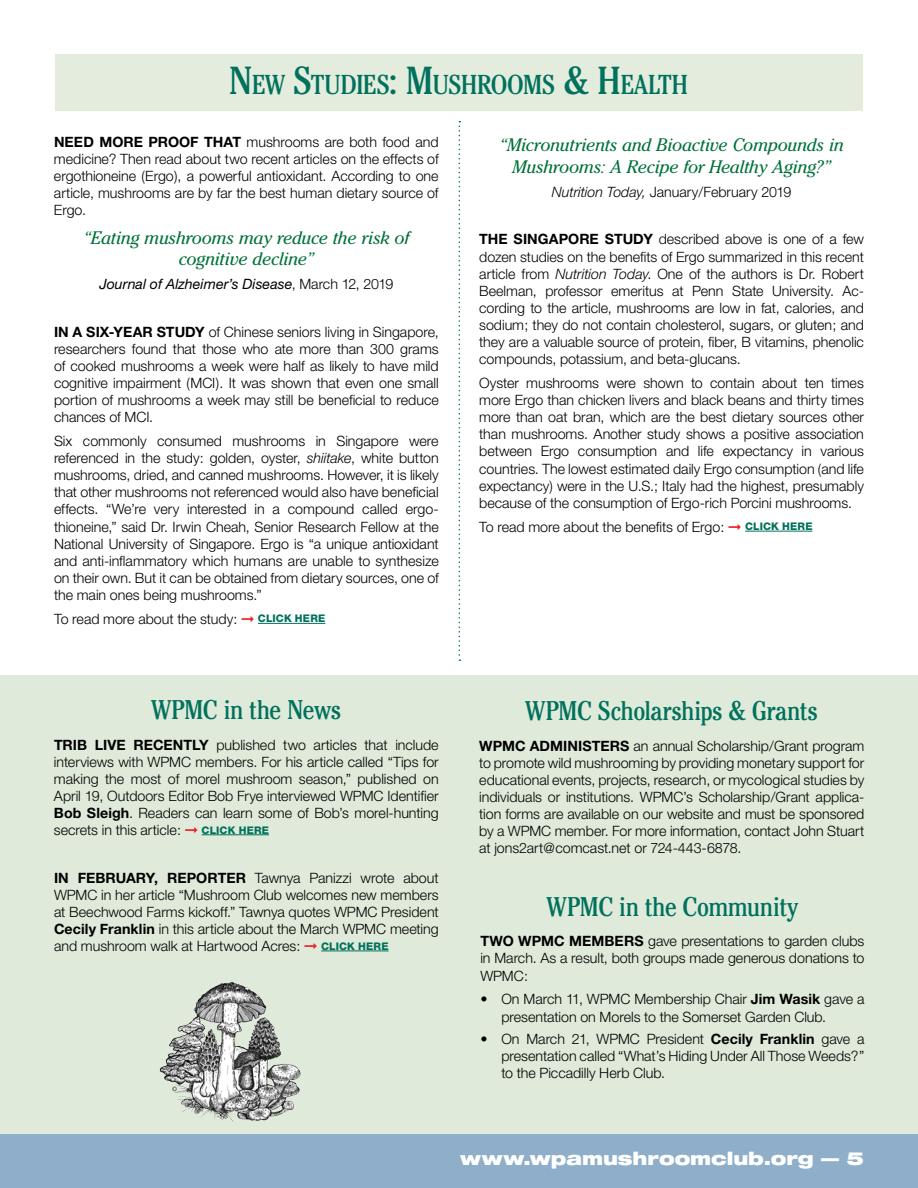
<style>
.page{position:relative;width:918px;height:1188px;background:#fff}
.page>*{position:absolute;margin:0;border:0;box-sizing:border-box;transform-origin:0 0}
.t1{font:condensed 27.3px "Cheltenham Std";letter-spacing:-.025em;color:#00715c}
.t2{font:condensed 27px "Cheltenham Std";letter-spacing:-.02em;color:#00715c}
.t3{font:italic 18px/21.6px "Cheltenham Std";letter-spacing:-.015em;color:#007239;text-align:center}
.t4{font:900 expanded 18px "Helvetica Neue";color:#fff}
.t5{font:300 14.25px/17.1px "Helvetica Neue";color:#000;text-align:justify}
.t6{font:700 14.25px "Helvetica Neue";letter-spacing:.005em;color:#000}
.t7{font:italic 14.25px "Helvetica Neue";letter-spacing:.005em;color:#000}
.s1{font-size:39px}
.s2{font-weight:700}
.s3{font-weight:300;font-style:normal}
.s4{font-style:italic}
.s5{color:#ed1d24}
.s6{font-weight:800;font-size:10.5px;color:#00715c}
</style>
<div class="page">
<div style="left:0;top:1134px;width:918px;height:54px;background:#8eaec9"></div>
<div style="left:0;top:675px;width:918px;height:459px;background:#dfeada"></div>
<hr style="left:258px;top:623px;width:67px;height:1px;background:#00715c">
<hr style="left:745px;top:531px;width:68px;height:1px;background:#00715c">
<div style="left:55px;top:54px;width:808px;height:57px;background:#e4ecde"></div>
<hr style="left:202px;top:835px;width:67px;height:1px;background:#00715c">
<hr style="left:321px;top:951px;width:68px;height:1px;background:#00715c">
<svg style="left:459px;top:121px;width:1px;height:540px"></svg>
<img style="left:193px;top:982px;width:38px;height:31px">
<svg style="left:172px;top:1087px;width:5px;height:4px"></svg>
<h1 class="t1" style="left:229px;top:68px;width:461px"><span class="s1">N</span>EW <span class="s1">S</span>TUDIES<span class="s1">: M</span>USHROOMS <span class="s1">&amp; H</span>EALTH</h1>
<p class="t5" style="left:54px;top:133px;width:386px;text-indent:45px"><span class="s2">MORE PROOF THAT</span> mushrooms are both food and medicine? Then read about two recent articles on the effects of ergothioneine (Ergo), a powerful antioxidant. According to one article, mushrooms are by far the best human dietary source of Ergo.</p>
<p class="t3" style="left:83px;top:227px;width:328px">“Eating mushrooms may reduce the risk of cognitive decline”</p>
<p class="t7" style="left:99px;top:275px;width:296px">Journal of Alzheimer’s Disease<span class="s3">, March 12, 2019</span></p>
<p class="t6" style="left:54px;top:323px;width:71px">IN A SIX-YEAR</p>
<p class="t6" style="left:157px;top:323px;width:29px">STUDY</p>
<p class="t6" style="left:54px;top:133px;width:21px">NEED</p>
<p class="t5" style="left:54px;top:323px;width:386px;text-indent:155px">of Chinese seniors living in Singapore, researchers found that those who ate more than 300 grams of cooked mushrooms a week were half as likely to have mild cognitive impairment (MCI). It was shown that even one small portion of mushrooms a week may still be beneficial to reduce chances of MCI.</p>
<p class="t5" style="left:54px;top:432px;width:386px">Six commonly consumed mushrooms in Singapore were referenced in the study: golden, oyster, <span class="s4">shiitake</span>, white button mushrooms, dried, and canned mushrooms. However, it is likely that other mushrooms not referenced would also have beneficial effects. “We’re very interested in a compound called ergo&shy;thioneine,” said Dr. Irwin Cheah, Senior Research Fellow at the National University of Singapore. Ergo is “a unique antioxidant and anti-inflammatory which humans are unable to synthesize on their own. But it can be obtained from dietary sources, one of the main ones being mushrooms.”</p>
<p class="t5" style="left:54px;top:610px;width:272px">To read more about the study: <span class="s5">➞</span> <span class="s6">CLICK HERE</span></p>
<p class="t3" style="left:499px;top:134px;width:346px">“Micronutrients and Bioactive Compounds in<br>Mushrooms: A Recipe for Healthy Aging?”</p>
<p class="t5" style="left:552px;top:183px;width:241px"><span class="s4">Nutrition Today,</span> January/February 2019</p>
<p class="t6" style="left:479px;top:231px;width:155px">THE SIN GAPORE STUDY</p>
<p class="t5" style="left:479px;top:231px;width:386px;text-indent:179px">described above is one of a few dozen studies on the benefits of Ergo summarized in this recent article from <span class="s4">Nutrition Today</span>. One of the authors is Dr. Robert Beelman, professor emeritus at Penn State University. Ac&shy;cording to the article, mushrooms are low in fat, calories, and sodium; they do not contain cholesterol, sugars, or gluten; and they are a valuable source of protein, fiber, B vitamins, phenolic compounds, potassium, and beta-glucans.</p>
<p class="t5" style="left:479px;top:374px;width:386px">Oyster mushrooms were shown to contain about ten times more Ergo than chicken livers and black beans and thirty times more than oat bran, which are the best dietary sources other than mushrooms. Another study shows a positive association between Ergo consumption and life expectancy in various countries. The lowest estimated daily Ergo consumption (and life expectancy) were in the U.S.; Italy had the highest, presumably because of the consumption of Ergo-rich Porcini mushrooms.</p>
<p class="t5" style="left:479px;top:518px;width:334px">To read more about the benefits of Ergo: <span class="s5">➞</span> <span class="s6">CLICK HERE</span></p>
<h2 class="t2" style="left:151px;top:694px;width:191px">WPMC in the News</h2>
<p class="t6" style="left:54px;top:736px;width:91px">TRIB LIVE RECEN</p>
<p class="t5" style="left:54px;top:736px;width:386px;text-indent:130px"><span class="s2">TLY</span> published two articles that include interviews with WPMC members. For his article called “Tips for making the most of morel mushroom season,” published on April 19, Outdoors Editor Bob Frye interviewed WPMC Identifier <span class="s2">BOB SLEIGH</span>. Readers can learn some of Bob’s morel-hunting secrets in this article: <span class="s5">➞</span> <span class="s6">CLICK HERE</span></p>
<p class="t6" style="left:54px;top:869px;width:63px">IN FEBRUARY</p>
<p class="t6" style="left:154px;top:869px;width:24px">, REP</p>
<p class="t6" style="left:196px;top:869px;width:41px">ORTER</p>
<p class="t5" style="left:54px;top:869px;width:386px;text-indent:201px">Tawnya Panizzi wrote about WPMC in her article “Mushroom Club welcomes new members at Beechwood Farms kickoff.” Tawnya quotes WPMC President <span class="s2">CECILY FRANKLIN</span> in this article about the March WPMC meeting and mushroom walk at Hartwood Acres: <span class="s5">➞</span> <span class="s6">CLICK HERE</span></p>
<h2 class="t2" style="left:526px;top:695px;width:294px">WPMC Scholarships &amp; Grants</h2>
<p class="t6" style="left:479px;top:737px;width:61px">WPMC ADMINI</p>
<p class="t5" style="left:479px;top:737px;width:387px;text-indent:103px"><span class="s2">STERS</span> an annual Scholarship/Grant program to promote wild mushrooming by providing monetary support for educational events, projects, research, or mycological studies by individuals or institutions. WPMC’s Scholarship/Grant applica&shy;tion forms are available on our website and must be sponsored by a WPMC member. For more information, contact John Stuart at jons2art@comcast.net or 724-443-6878.</p>
<h2 class="t2" style="left:547px;top:890px;width:252px">WPMC in the Community</h2>
<p class="t6" style="left:480px;top:932px;width:101px">TWO WPMC MEM</p>
<p class="t5" style="left:480px;top:932px;width:386px;text-indent:124px"><span class="s2">BERS</span> gave presentations to garden clubs in March. As a result, both groups made generous donations to WPMC:</p>
<p class="t5" style="left:501px;top:990px;width:365px;text-indent:-21px">• On March 11, WPMC Membership Chair <span class="s2">JIM WASIK</span> gave a presentation on Morels to the Somerset Garden Club.</p>
<p class="t5" style="left:501px;top:1030px;width:365px;text-indent:-21px">• On March 21, WPMC President <span class="s2">CECILY FRANKLIN</span> gave a presentation called “What’s Hiding Under All Those Weeds?” to the Piccadilly Herb Club.</p>
<p class="t4" style="left:460px;top:1147px;width:405px">www.wpamushroomclub.org — 5</p>
</div>
